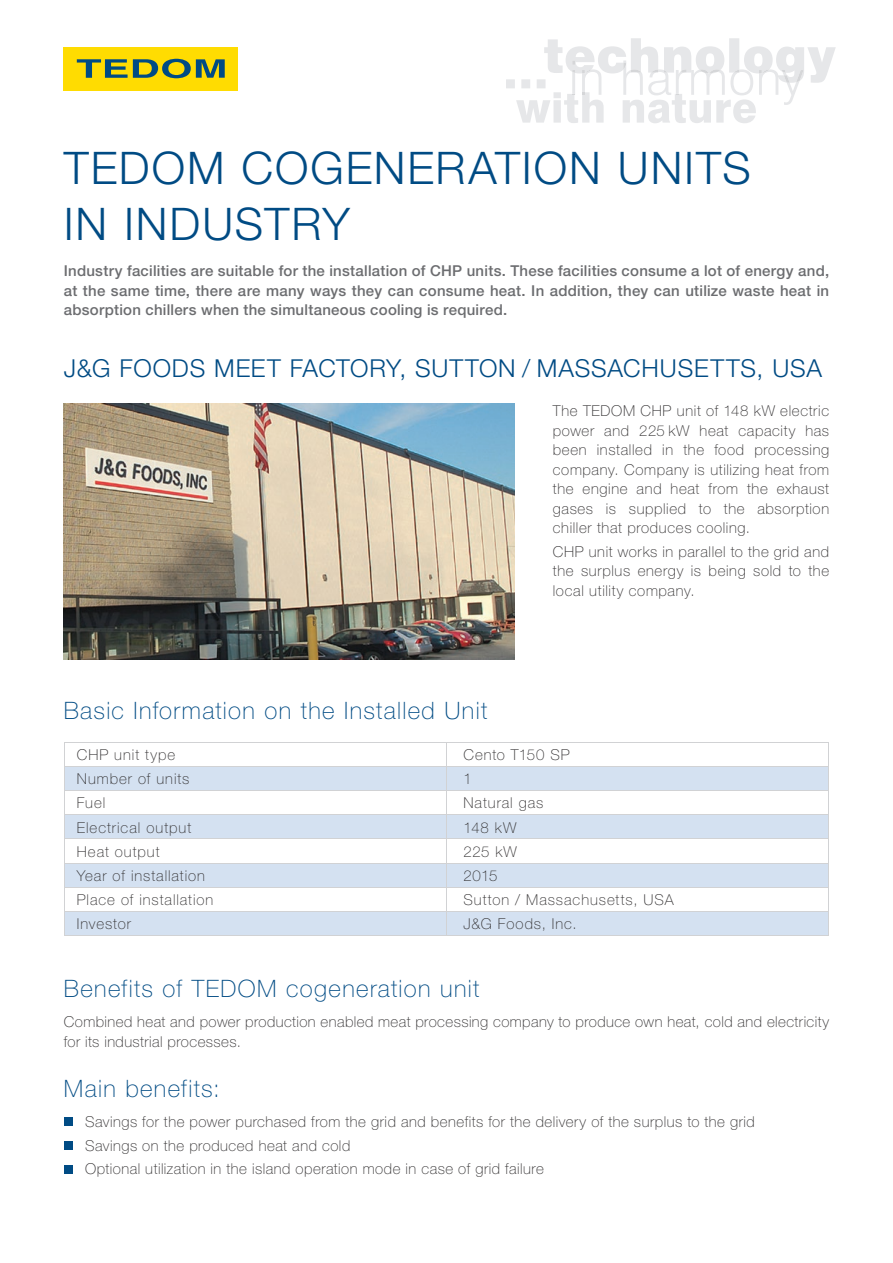
<style>
.page{position:relative;width:893px;height:1263px;background:#fff}
.page>*{position:absolute;margin:0;border:0;box-sizing:border-box;transform-origin:0 0}
.t1{font:300 45px/55.5px "Helvetica Neue CE";letter-spacing:.04em;color:#004b84}
.t2{font:300 24.75px "Helvetica Neue CE";letter-spacing:.035em;color:#004b84}
.t3{font:100 24px "Helvetica Neue CE";letter-spacing:.055em;color:#004b84}
.t4{font:100 15px/19.5px "Helvetica Neue CE";letter-spacing:.04em;color:#312f30;text-align:justify}
.t5{font:500 15px/19.5px "Helvetica Neue CE";letter-spacing:.015em;color:#6c6d70;text-align:justify}
.t6{font:100 15px "Helvetica Neue CE";letter-spacing:.065em;color:#312f30}
.t7{font:100 15px "Helvetica Neue CE";letter-spacing:.06em;color:#312f30}
.t8{font:100 15px "Helvetica Neue CE";letter-spacing:.07em;color:#312f30}
</style>
<div class="page">
<img style="left:64px;top:404px;width:450px;height:255px">
<div style="left:64px;top:47px;width:174px;height:43px;background:#ffdc01"></div>
<svg style="left:77px;top:59px;width:148px;height:19px"></svg>
<svg style="left:506px;top:38px;width:330px;height:85px"></svg>
<svg style="left:64px;top:742px;width:765px;height:193px"></svg>
<hr style="left:64px;top:935px;width:382px;height:1px;background:#d1d2d4">
<hr style="left:446px;top:935px;width:383px;height:1px;background:#d1d2d4">
<div style="left:64px;top:1117px;width:8px;height:9px;background:#004b84"></div>
<div style="left:64px;top:1141px;width:8px;height:8px;background:#004b84"></div>
<div style="left:64px;top:1165px;width:8px;height:8px;background:#004b84"></div>
<h1 class="t1" style="left:64px;top:142px;width:688px">TEDOM COGENERATION UNITS<br>IN INDUSTRY</h1>
<p class="t5" style="left:64px;top:262px;width:767px">Industry facilities are suitable for the installation of CHP units. These facilities consume a lot of energy and, at the same time, there are many ways they can consume heat. In addition, they can utilize waste heat in absorption chillers when the simultaneous cooling is required.</p>
<h2 class="t2" style="left:64px;top:355px;width:760px">J&amp;G FOODS MEET FACTORY, SUTTON / MASSACHUSETTS, USA</h2>
<p class="t4" style="left:553px;top:401px;width:278px">The TEDOM CHP unit of 148 kW electric power and 225 kW heat capacity has been installed in the food processing company. Company is utilizing heat from the engine and heat from the exhaust gases is supplied to the absorption chiller that produces cooling.</p>
<p class="t4" style="left:553px;top:542px;width:278px">CHP unit works in parallel to the grid and the surplus energy is being sold to the local utility company.</p>
<h3 class="t3" style="left:64px;top:697px;width:425px">Basic Information on the Installed Unit</h3>
<p class="t8" style="left:77px;top:746px;width:100px">CHP unit type</p>
<p class="t4" style="left:463px;top:745px;width:108px">Cento T150 SP</p>
<p class="t6" style="left:77px;top:770px;width:114px">Number of units</p>
<p class="t4" style="left:463px;top:769px;width:10px">1</p>
<p class="t4" style="left:77px;top:793px;width:30px">Fuel</p>
<p class="t6" style="left:463px;top:794px;width:81px">Natural gas</p>
<p class="t6" style="left:77px;top:819px;width:116px">Electrical output</p>
<p class="t4" style="left:463px;top:817px;width:54px">148 kW</p>
<p class="t6" style="left:77px;top:843px;width:84px">Heat output</p>
<p class="t4" style="left:463px;top:841px;width:55px">225 kW</p>
<p class="t7" style="left:77px;top:867px;width:130px">Year of installation</p>
<p class="t4" style="left:463px;top:866px;width:36px">2015</p>
<p class="t7" style="left:77px;top:891px;width:138px">Place of installation</p>
<p class="t6" style="left:463px;top:891px;width:212px">Sutton / Massachusetts, USA</p>
<p class="t7" style="left:77px;top:915px;width:56px">Investor</p>
<p class="t6" style="left:463px;top:915px;width:115px">J&amp;G Foods, Inc.</p>
<h3 class="t3" style="left:64px;top:975px;width:417px">Benefits of TEDOM cogeneration unit</h3>
<p class="t4" style="left:64px;top:1012px;width:767px">Combined heat and power production enabled meat processing company to produce own heat, cold and electricity for its industrial processes.</p>
<h3 class="t3" style="left:64px;top:1075px;width:158px">Main benefits:</h3>
<p class="t4" style="left:85px;top:1109px;width:671px;line-height:23.7px;text-align:left">Savings for the power purchased from the grid and benefits for the delivery of the surplus to the grid<br>Savings on the produced heat and cold<br>Optional utilization in the island operation mode in case of grid failure</p>
</div>
